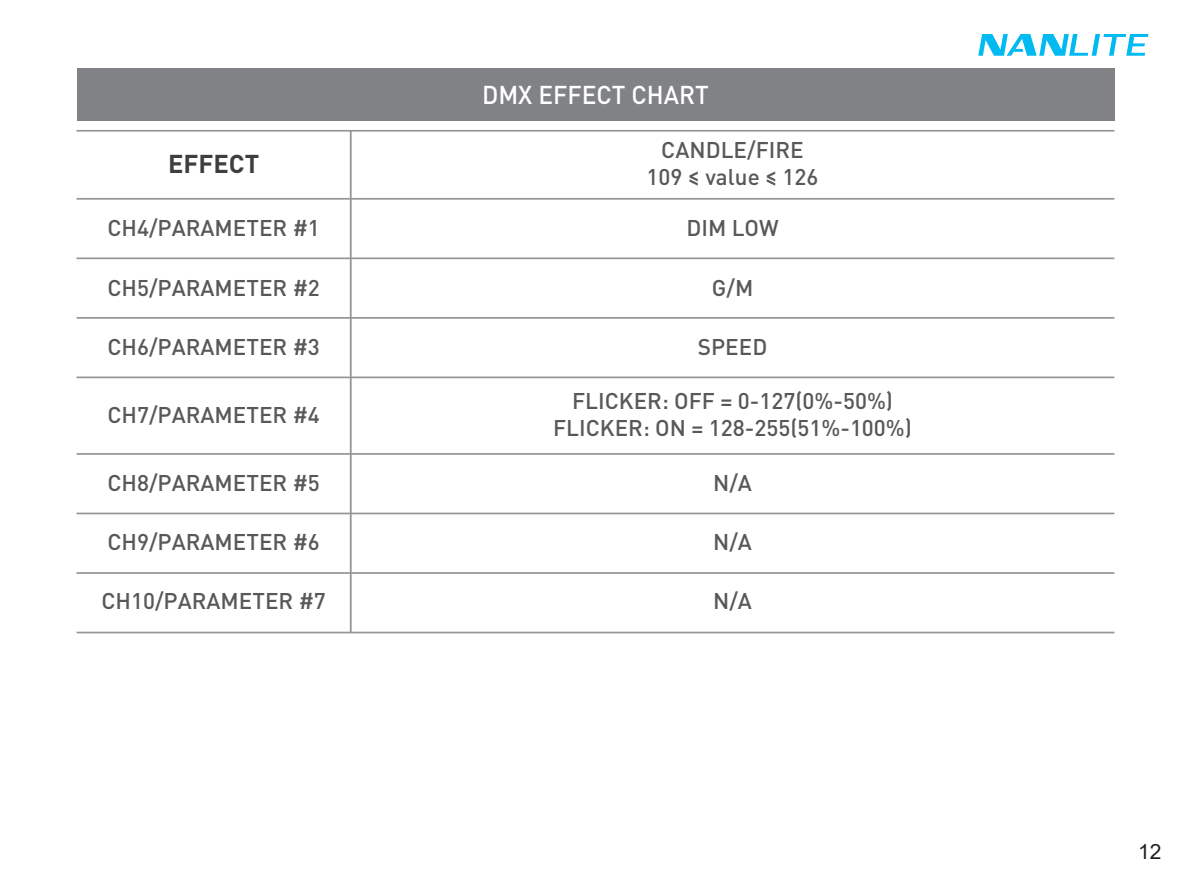
<style>
.page{position:relative;width:1191px;height:893px;background:#fff}
.page>*{position:absolute;margin:0;border:0;box-sizing:border-box;transform-origin:0 0}
.t1{font:500 25.5px "DIN Pro";color:#fff;scale:.96 1}
.t2{font:700 25.5px "DIN Pro";color:#3e3e3f}
.t3{font:500 22.5px/27px "DIN Pro";color:#57585a;text-align:center}
.t4{font:21px "Arial";color:#231f20}
</style>
<div class="page">
<svg style="left:978px;top:34px;width:170px;height:22px"></svg>
<div style="left:77px;top:68px;width:1037px;height:52px;background:#808285"></div>
<hr style="left:77px;top:130px;width:1037px;height:2px;background:#939598">
<hr style="left:77px;top:198px;width:1037px;height:2px;background:#939598">
<hr style="left:77px;top:377px;width:1037px;height:1px;background:#939598">
<hr style="left:77px;top:317px;width:1037px;height:2px;background:#939598">
<hr style="left:77px;top:453px;width:1037px;height:2px;background:#939598">
<hr style="left:77px;top:513px;width:1037px;height:1px;background:#939598">
<hr style="left:77px;top:572px;width:1037px;height:2px;background:#939598">
<hr style="left:77px;top:632px;width:1037px;height:1px;background:#939598">
<hr style="left:77px;top:257px;width:1037px;height:2px;background:#939598">
<hr style="left:350px;top:131px;width:2px;height:501px;background:#939598">
<p class="t2" style="left:168px;top:147px;width:93px">EFFECT</p>
<p class="t1" style="left:482px;top:77px;width:238px">DMX EFFECT CHART</p>
<p class="t3" style="left:646px;top:135px;width:173px">CANDLE/FIRE<br>109 ≤ value ≤ 126</p>
<p class="t3" style="left:107px;top:213px;width:214px">CH4/PARAMETER #1</p>
<p class="t3" style="left:686px;top:213px;width:94px">DIM LOW</p>
<p class="t3" style="left:107px;top:273px;width:214px">CH5/PARAMETER #2</p>
<p class="t3" style="left:712px;top:273px;width:43px">G/M</p>
<p class="t3" style="left:107px;top:332px;width:214px">CH6/PARAMETER #3</p>
<p class="t3" style="left:698px;top:332px;width:71px">SPEED</p>
<p class="t3" style="left:107px;top:400px;width:214px">CH7/PARAMETER #4</p>
<p class="t3" style="left:553px;top:387px;width:360px">FLICKER: OFF = 0-127(0%-50%)<br>FLICKER: ON = 128-255(51%-100%)</p>
<p class="t3" style="left:107px;top:468px;width:214px">CH8/PARAMETER #5</p>
<p class="t3" style="left:713px;top:468px;width:40px">N/A</p>
<p class="t3" style="left:107px;top:527px;width:214px">CH9/PARAMETER #6</p>
<p class="t3" style="left:101px;top:587px;width:226px">CH10/PARAMETER #7</p>
<p class="t3" style="left:713px;top:527px;width:40px">N/A</p>
<p class="t3" style="left:713px;top:587px;width:40px">N/A</p>
<p class="t4" style="left:1138px;top:837px;width:25px">12</p>
</div>
